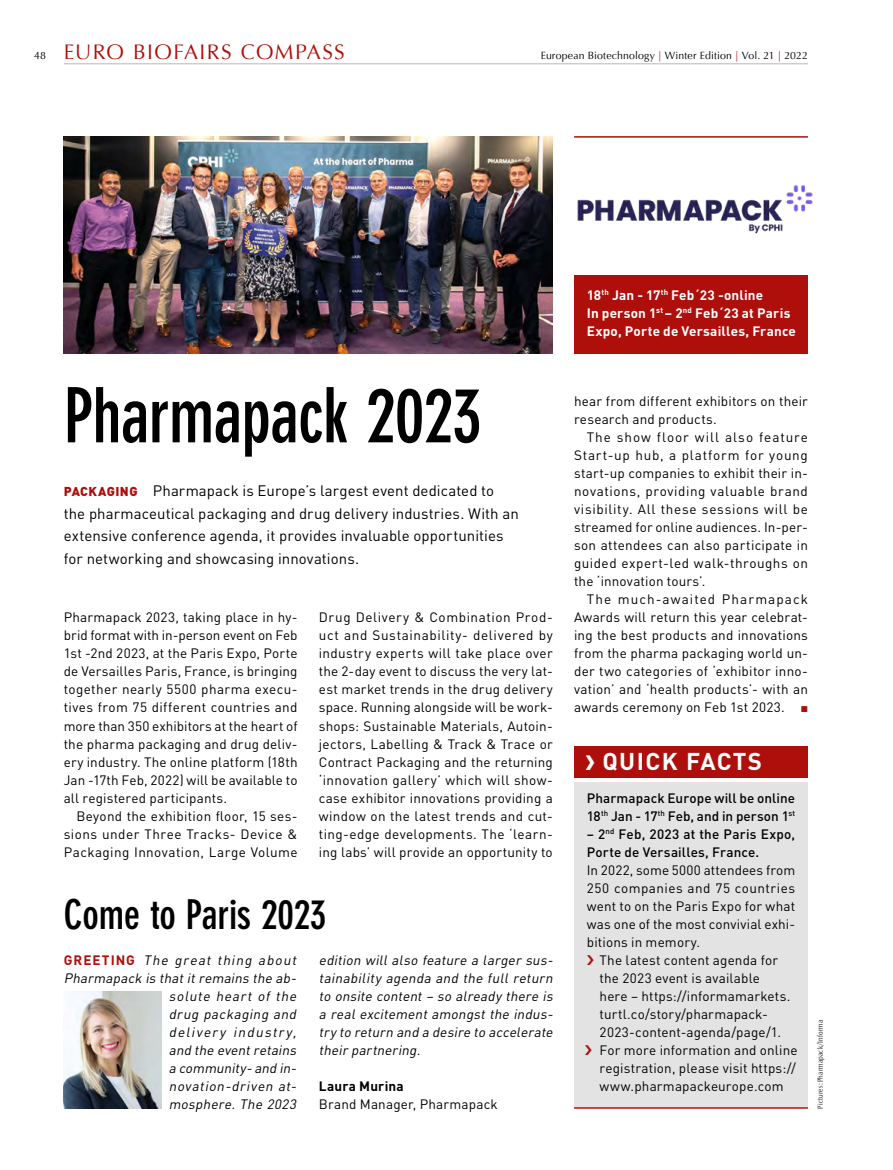
<style>
.page{position:relative;width:893px;height:1170px;background:#fff}
.page>*{position:absolute;margin:0;border:0;box-sizing:border-box;transform-origin:0 0}
.EBM_2016_Spezial_ÜS{font:700 condensed 75px "DIN Neuzeit Grotesk";letter-spacing:-.01em;color:#000}
.EBM_2017_Spezial_ÜS{font:700 condensed 40.5px "DIN Neuzeit Grotesk";letter-spacing:-.005em;color:#000}
.t1{font:700 24px "DIN";letter-spacing:.06em;color:#fff}
.t2{font:21px "Optima";letter-spacing:.065em;color:#ae0f0a}
.EBM_2016_Spezial_Ein{font:15px/22.5px "DIN";letter-spacing:.005em;color:#000}
.EBM_2016_Spezial_Fli{font:13.5px/18px "DIN";letter-spacing:.015em;color:#000;text-align:justify}
.EBM_2017_Spezial_Fli{font:italic 13.5px/18px "DIN";color:#000;text-align:right}
.EBM_2017_Spezial_Fli-2{font:13.5px/18px "DIN";letter-spacing:.01em;color:#000;text-align:justify}
.EBM_2017_Spezial_Fli-3{font:500 13.5px/18px "DIN";letter-spacing:.01em;color:#000}
.t3{font:700 13.5px/18px "DIN";letter-spacing:.01em;color:#fff}
.EBM_2017_Spezial_Fli-4{font:700 13.5px "DIN";letter-spacing:.01em;color:#000}
.t4{font:10.5px "Optima";letter-spacing:.01em;color:#000}
.EBM_2016_Spezial_Fli-2{font:8.7px "European Pi Three";color:#ae0f0a}
.EBM_2017_Bildnachwei{font:300 condensed 7.5px "Optima Nova LT Pro";letter-spacing:.025em;color:#000}
.s1{font-size:10.5px;color:#000}
.s2{color:#ae0f0a}
.s3{font-weight:900;font-size:12.75px;color:#ae0f0a}
.s4{font-weight:700;font-style:normal;color:#ae0f0a}
.s5{font-family:"Interstate";font-size:27.75px}
</style>
<div class="page">
<hr style="left:64px;top:63px;width:744px;height:1px;background:#000">
<div style="left:574px;top:782px;width:234px;height:324px;background:#e3e3e3"></div>
<div style="left:574px;top:746px;width:234px;height:31px;background:#ae0f0a"></div>
<hr style="left:574px;top:1107px;width:234px;height:1px;background:#ae0f0a">
<img style="left:64px;top:136px;width:489px;height:217px">
<hr style="left:574px;top:136px;width:234px;height:2px;background:#ae0f0a">
<div style="left:574px;top:275px;width:234px;height:78px;background:#ae0f0a"></div>
<img style="left:577px;top:185px;width:236px;height:49px">
<img style="left:64px;top:991px;width:97px;height:117px">
<h3 class="t2" style="left:34px;top:40px;width:312px"><span class="s1">48</span> EURO BIOFAIRS COMPASS</h3>
<p class="t4" style="left:541px;top:50px;width:269px">European Biotechnology <span class="s2">|</span> Winter Edition <span class="s2">|</span> Vol. 21 <span class="s2">|</span> 2022</p>
<p class="EBM_2016_Spezial_ÜS" style="left:64px;top:372px;width:419px">Pharmapack 2023</p>
<p class="EBM_2016_Spezial_Ein" style="left:64px;top:479px;width:457px"><span class="s3">PACKAGING</span> Pharmapack is Europe’s largest event dedicated to the pharmaceutical packaging and drug delivery industries. With an extensive conference agenda, it provides invaluable opportunities for networking and showcasing innovations.</p>
<p class="EBM_2016_Spezial_Fli" style="left:64px;top:608px;width:235px">Pharmapack 2023, taking place in hy&shy;brid format with in-person event on Feb 1st -2nd 2023, at the Paris Expo, Porte de Versailles Paris, France, is bringing together nearly 5500 pharma execu&shy;tives from 75 different countries and more than 350 exhibitors at the heart of the pharma packaging and drug deliv&shy;ery industry. The online platform (18th Jan -17th Feb, 2022) will be available to all registered participants.</p>
<p class="EBM_2016_Spezial_Fli" style="left:64px;top:806px;width:235px;text-indent:13px">Beyond the exhibition floor, 15 ses&shy;sions under Three Tracks- Device &amp; Packaging Innovation, Large Volume</p>
<p class="EBM_2016_Spezial_Fli" style="left:319px;top:608px;width:235px">Drug Delivery &amp; Combination Prod&shy;uct and Sustainability- delivered by industry experts will take place over the 2-day event to discuss the very lat&shy;est market trends in the drug delivery space. Running alongside will be work&shy;shops: Sustainable Materials, Autoin&shy;jectors, Labelling &amp; Track &amp; Trace or Contract Packaging and the returning ‘innovation gallery’ which will show&shy;case exhibitor innovations providing a window on the latest trends and cut&shy;ting-edge developments. The ‘learn&shy;ing labs’ will provide an opportunity to</p>
<p class="EBM_2017_Spezial_ÜS" style="left:64px;top:890px;width:264px">Come to Paris 2023</p>
<p class="EBM_2017_Spezial_Fli" style="left:64px;top:950px;width:237px"><span class="s4">G R E E T I N G</span> The great thing about<br>Pharmapack is thatitremains the ab&shy;solute heart of the<br>drug packaging and<br>delivery industry,<br>and the eventretains<br>a community- and in&shy;novation-driven at-<br>mosphere. The 2023</p>
<p class="EBM_2017_Spezial_Fli" style="left:319px;top:950px;width:238px;text-align:justify">edition will also feature a larger sus&shy;tainability agenda and the full return to onsite content – so already there is a real excitement amongst the indus&shy;try to return and a desire to accelerate their partnering.</p>
<p class="EBM_2017_Spezial_Fli-4" style="left:319px;top:1076px;width:86px">Laura Murina</p>
<p class="EBM_2017_Spezial_Fli-2" style="left:319px;top:1094px;width:180px">Brand Manager, Pharmapack</p>
<p class="t3" style="left:587px;top:285px;width:178px">18<sup>th</sup> Jan - 17<sup>th</sup> Feb´23 -online</p>
<p class="t3" style="left:587px;top:303px;width:211px">In person 1<sup>st</sup> – 2<sup>nd</sup> Feb´23 at Paris<br>Expo, Porte de Versailles, France</p>
<p class="EBM_2016_Spezial_Fli" style="left:574px;top:392px;width:235px">hear from different exhibitors on their research and products.</p>
<p class="EBM_2016_Spezial_Fli" style="left:574px;top:428px;width:235px;text-indent:13px">The show floor will also feature Start-up hub, a platform for young start-up companies to exhibit their in&shy;novations, providing valuable brand visibility. All these sessions will be streamed for online audiences. In-per&shy;son attendees can also participate in guided expert-led walk-throughs on the ‘innovation tours’.</p>
<p class="EBM_2016_Spezial_Fli" style="left:574px;top:590px;width:235px;text-indent:13px">The much-awaited Pharmapack Awards will return this year celebrat&shy;ing the best products and innovations from the pharma packaging world un&shy;der two categories of ‘exhibitor inno&shy;vation’ and ‘health products’- with an awards ceremony on Feb 1st 2023.</p>
<p class="EBM_2016_Spezial_Fli-2" style="left:801px;top:703px;width:9px">L</p>
<p class="t1" style="left:585px;top:745px;width:179px"><span class="s5">›</span> QUICK FACTS</p>
<p class="EBM_2017_Spezial_Fli-3" style="left:587px;top:788px;width:210px">Pharmapack Europe will be online<br>18<sup>th</sup> Jan - 17<sup>th</sup> Feb, and in person 1<sup>st</sup></p>
<p class="EBM_2017_Spezial_Fli-3" style="left:587px;top:824px;width:210px">– 2<sup>nd</sup> Feb, 2023 at the Paris Expo,<br>Porte de Versailles, France.</p>
<p class="EBM_2017_Spezial_Fli-2" style="left:587px;top:860px;width:210px">In 2022, some 5000 attendees from 250 companies and 75 countries went to on the Paris Expo for what was one of the most convivial exhi&shy;bitions in memory.</p>
<p class="EBM_2016_Spezial_Fli" style="left:600px;top:950px;width:192px;text-align:left">The latest content agenda for the 2023 event is available here – https://informamarkets. turtl.co/story/pharmapack-<br>2023-content-agenda/page/1.</p>
<p class="EBM_2016_Spezial_Fli" style="left:600px;top:1040px;width:199px">For more information and online registration, please visit https:// www.pharmapackeurope.com</p>
<p class="EBM_2017_Bildnachwei" style="left:816px;top:1108px;width:90px;rotate:-90deg">Pictures: Pharmapack/Informa</p>
</div>
